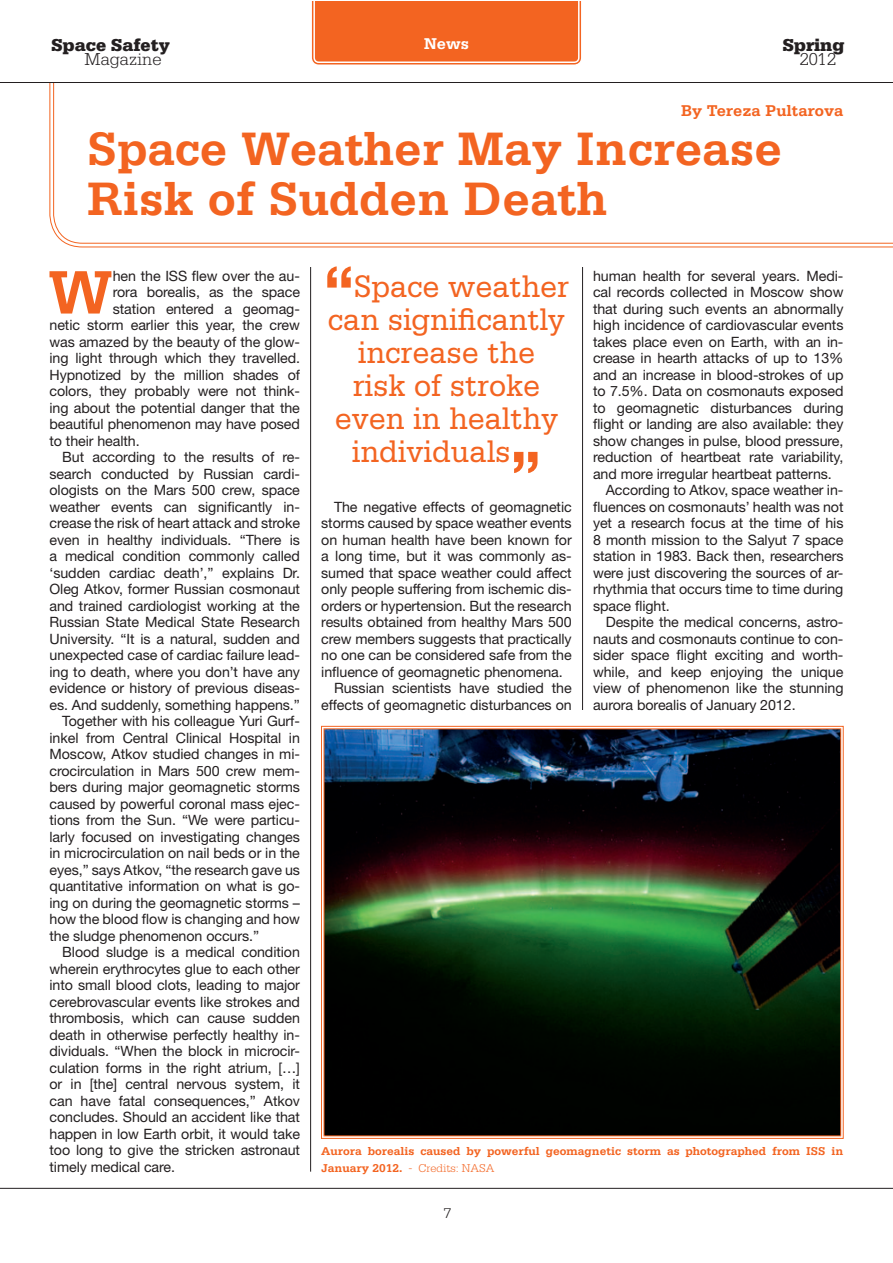
<style>
.page{position:relative;width:893px;height:1263px;background:#fff}
.page>*{position:absolute;margin:0;border:0;box-sizing:border-box;transform-origin:0 0}
.t1{font:700 64.65px "Serifa Std";color:#f36421}
.t2{font:700 49.5px/49.5px "Serifa Std";color:#f36421}
.t3{font:33px/33px "Serifa Std";color:#f36421;text-align:center;scale:.93 1}
.t4{font:900 18.3px "Serifa Std";color:#231f20}
.t5{font:300 18.3px "Serifa Std";color:#231f20}
.t6{font:700 16.5px "Serifa Std";color:#f36421}
.t7{font:700 16.5px "Serifa Std";color:#fff}
.t8{font:300 15px "Serifa Std";color:#231f20}
.t9{font:14.25px "Helvetica Neue LT Std";letter-spacing:-.005em;color:#231f20}
.t10{font:700 12px/16.5px "Serifa Std";color:#f36421}
.s1{font-family:"Helvetica Neue LT Std";font-weight:700;font-size:66px}
.s2{font-weight:300}
</style>
<div class="page">
<hr style="left:310px;top:116px;width:1px;height:1056px;background:#231f20">
<hr style="left:582px;top:116px;width:1px;height:1056px;background:#231f20">
<div style="left:321px;top:710px;width:542px;height:470px;background:#fff"></div>
<svg style="left:53px;top:83px;width:839px;height:161px"></svg>
<svg style="left:321px;top:726px;width:523px;height:413px"></svg>
<img style="left:323px;top:728px;width:518px;height:408px">
<hr style="left:0;top:1188px;width:892px;height:1px;background:#231f20">
<hr style="left:0;top:82px;width:892px;height:1px;background:#231f20">
<div style="left:311px;top:1px;width:271px;height:64px;background:#f36421"></div>
<p class="t4" style="left:51px;top:34px;width:120px">Space Safety</p>
<p class="t5" style="left:84px;top:49px;width:79px">Magazine</p>
<p class="t7" style="left:424px;top:34px;width:46px">News</p>
<p class="t4" style="left:783px;top:34px;width:63px">Spring</p>
<p class="t5" style="left:800px;top:49px;width:38px">2012</p>
<p class="t6" style="left:681px;top:100px;width:164px">By Tereza Pultarova</p>
<h2 class="t2" style="left:87px;top:124px;width:697px">Space Weather May Increase<br>Risk of Sudden Death</h2>
<h1 class="t1" style="left:48px;top:254px;width:66px">W</h1>
<p class="t9" style="left:113px;top:267px;width:189px">hen the ISS flew over the au-</p>
<p class="t9" style="left:113px;top:283px;width:189px">rora borealis, as the space</p>
<p class="t9" style="left:113px;top:300px;width:189px">station entered a geomag-</p>
<p class="t9" style="left:50px;top:316px;width:252px">netic storm earlier this year, the crew</p>
<p class="t9" style="left:50px;top:333px;width:252px">was amazed by the beauty of the glow-</p>
<p class="t9" style="left:50px;top:349px;width:252px">ing light through which they travelled.</p>
<p class="t9" style="left:50px;top:366px;width:252px">Hypnotized by the million shades of</p>
<p class="t9" style="left:50px;top:382px;width:252px">colors, they probably were not think-</p>
<p class="t9" style="left:50px;top:399px;width:252px">ing about the potential danger that the</p>
<p class="t9" style="left:50px;top:415px;width:252px">beautiful phenomenon may have posed</p>
<p class="t9" style="left:50px;top:432px;width:92px">to their health.</p>
<p class="t9" style="left:62px;top:448px;width:239px">But according to the results of re-</p>
<p class="t9" style="left:50px;top:465px;width:252px">search conducted by Russian cardi-</p>
<p class="t9" style="left:50px;top:481px;width:252px">ologists on the Mars 500 crew, space</p>
<p class="t9" style="left:50px;top:498px;width:252px">weather events can significantly in-</p>
<p class="t9" style="left:50px;top:514px;width:252px">crease the risk of heart attack and stroke</p>
<p class="t9" style="left:50px;top:531px;width:252px">even in healthy individuals. “There is</p>
<p class="t9" style="left:50px;top:547px;width:252px">a medical condition commonly called</p>
<p class="t9" style="left:50px;top:564px;width:252px">‘sudden cardiac death’,” explains Dr.</p>
<p class="t9" style="left:50px;top:580px;width:252px">Oleg Atkov, former Russian cosmonaut</p>
<p class="t9" style="left:50px;top:597px;width:252px">and trained cardiologist working at the</p>
<p class="t9" style="left:50px;top:613px;width:252px">Russian State Medical State Research</p>
<p class="t9" style="left:50px;top:630px;width:252px">University. “It is a natural, sudden and</p>
<p class="t9" style="left:50px;top:646px;width:252px">unexpected case of cardiac failure lead-</p>
<p class="t9" style="left:50px;top:663px;width:252px">ing to death, where you don’t have any</p>
<p class="t9" style="left:50px;top:679px;width:252px">evidence or history of previous diseas-</p>
<p class="t9" style="left:50px;top:696px;width:252px">es. And suddenly, something happens.”</p>
<p class="t9" style="left:62px;top:712px;width:239px">Together with his colleague Yuri Gurf-</p>
<p class="t9" style="left:50px;top:729px;width:252px">inkel from Central Clinical Hospital in</p>
<p class="t9" style="left:50px;top:745px;width:252px">Moscow, Atkov studied changes in mi-</p>
<p class="t9" style="left:50px;top:762px;width:252px">crocirculation in Mars 500 crew mem-</p>
<p class="t9" style="left:50px;top:778px;width:252px">bers during major geomagnetic storms</p>
<p class="t9" style="left:50px;top:795px;width:252px">caused by powerful coronal mass ejec-</p>
<p class="t9" style="left:50px;top:811px;width:252px">tions from the Sun. “We were particu-</p>
<p class="t9" style="left:50px;top:828px;width:252px">larly focused on investigating changes</p>
<p class="t9" style="left:50px;top:844px;width:252px">in microcirculation on nail beds or in the</p>
<p class="t9" style="left:50px;top:861px;width:252px">eyes,” says Atkov, “the research gave us</p>
<p class="t9" style="left:50px;top:877px;width:252px">quantitative information on what is go-</p>
<p class="t9" style="left:50px;top:894px;width:252px">ing on during the geomagnetic storms –</p>
<p class="t9" style="left:50px;top:910px;width:252px">how the blood flow is changing and how</p>
<p class="t9" style="left:50px;top:927px;width:211px">the sludge phenomenon occurs.”</p>
<p class="t9" style="left:62px;top:943px;width:239px">Blood sludge is a medical condition</p>
<p class="t9" style="left:50px;top:960px;width:252px">wherein erythrocytes glue to each other</p>
<p class="t9" style="left:50px;top:976px;width:252px">into small blood clots, leading to major</p>
<p class="t9" style="left:50px;top:993px;width:252px">cerebrovascular events like strokes and</p>
<p class="t9" style="left:50px;top:1010px;width:252px">thrombosis, which can cause sudden</p>
<p class="t9" style="left:50px;top:1026px;width:252px">death in otherwise perfectly healthy in-</p>
<p class="t9" style="left:50px;top:1043px;width:252px">dividuals. “When the block in microcir-</p>
<p class="t9" style="left:50px;top:1059px;width:252px">culation forms in the right atrium, […]</p>
<p class="t9" style="left:50px;top:1076px;width:252px">or in [the] central nervous system, it</p>
<p class="t9" style="left:50px;top:1092px;width:252px">can have fatal consequences,” Atkov</p>
<p class="t9" style="left:50px;top:1109px;width:252px">concludes. Should an accident like that</p>
<p class="t9" style="left:50px;top:1125px;width:252px">happen in low Earth orbit, it would take</p>
<p class="t9" style="left:50px;top:1142px;width:252px">too long to give the stricken astronaut</p>
<p class="t9" style="left:50px;top:1158px;width:127px">timely medical care.</p>
<h3 class="t3" style="left:324px;top:270px;width:265px"><span class="s1">“</span>Space weather can significantly increase the<br>risk of stroke even in healthy individuals<span class="s1">„</span></h3>
<p class="t9" style="left:334px;top:498px;width:239px">The negative effects of geomagnetic</p>
<p class="t9" style="left:321px;top:515px;width:252px">storms caused by space weather events</p>
<p class="t9" style="left:321px;top:531px;width:252px">on human health have been known for</p>
<p class="t9" style="left:321px;top:548px;width:252px">a long time, but it was commonly as-</p>
<p class="t9" style="left:321px;top:564px;width:252px">sumed that space weather could affect</p>
<p class="t9" style="left:321px;top:581px;width:252px">only people suffering from ischemic dis-</p>
<p class="t9" style="left:321px;top:597px;width:252px">orders or hypertension. But the research</p>
<p class="t9" style="left:321px;top:614px;width:252px">results obtained from healthy Mars 500</p>
<p class="t9" style="left:321px;top:630px;width:252px">crew members suggests that practically</p>
<p class="t9" style="left:321px;top:647px;width:252px">no one can be considered safe from the</p>
<p class="t9" style="left:321px;top:663px;width:243px">influence of geomagnetic phenomena.</p>
<p class="t9" style="left:334px;top:680px;width:239px">Russian scientists have studied the</p>
<p class="t9" style="left:321px;top:696px;width:252px">effects of geomagnetic disturbances on</p>
<p class="t9" style="left:593px;top:267px;width:252px">human health for several years. Medi-</p>
<p class="t9" style="left:593px;top:284px;width:252px">cal records collected in Moscow show</p>
<p class="t9" style="left:593px;top:300px;width:252px">that during such events an abnormally</p>
<p class="t9" style="left:593px;top:317px;width:252px">high incidence of cardiovascular events</p>
<p class="t9" style="left:593px;top:333px;width:252px">takes place even on Earth, with an in-</p>
<p class="t9" style="left:593px;top:350px;width:252px">crease in hearth attacks of up to 13%</p>
<p class="t9" style="left:593px;top:366px;width:252px">and an increase in blood-strokes of up</p>
<p class="t9" style="left:593px;top:383px;width:252px">to 7.5%. Data on cosmonauts exposed</p>
<p class="t9" style="left:593px;top:399px;width:252px">to geomagnetic disturbances during</p>
<p class="t9" style="left:593px;top:416px;width:252px">flight or landing are also available: they</p>
<p class="t9" style="left:593px;top:432px;width:252px">show changes in pulse, blood pressure,</p>
<p class="t9" style="left:593px;top:449px;width:252px">reduction of heartbeat rate variability,</p>
<p class="t9" style="left:593px;top:465px;width:240px">and more irregular heartbeat patterns.</p>
<p class="t9" style="left:606px;top:482px;width:239px">According to Atkov, space weather in-</p>
<p class="t9" style="left:593px;top:498px;width:252px">fluences on cosmonauts’ health was not</p>
<p class="t9" style="left:593px;top:515px;width:252px">yet a research focus at the time of his</p>
<p class="t9" style="left:593px;top:531px;width:252px">8 month mission to the Salyut 7 space</p>
<p class="t9" style="left:593px;top:548px;width:252px">station in 1983. Back then, researchers</p>
<p class="t9" style="left:593px;top:564px;width:252px">were just discovering the sources of ar-</p>
<p class="t9" style="left:593px;top:581px;width:252px">rhythmia that occurs time to time during</p>
<p class="t9" style="left:593px;top:597px;width:78px">space flight.</p>
<p class="t9" style="left:606px;top:614px;width:239px">Despite the medical concerns, astro-</p>
<p class="t9" style="left:593px;top:630px;width:252px">nauts and cosmonauts continue to con-</p>
<p class="t9" style="left:593px;top:647px;width:252px">sider space flight exciting and worth-</p>
<p class="t9" style="left:593px;top:663px;width:252px">while, and keep enjoying the unique</p>
<p class="t9" style="left:593px;top:680px;width:252px">view of phenomenon like the stunning</p>
<p class="t9" style="left:593px;top:696px;width:204px">aurora borealis of January 2012.</p>
<p class="t10" style="left:321px;top:1143px;width:524px">Aurora borealis caused by powerful geomagnetic storm as photographed from ISS in<br>January 2012. <span class="s2">- Credits: NASA</span></p>
<p class="t8" style="left:444px;top:1204px;width:9px">7</p>
</div>
